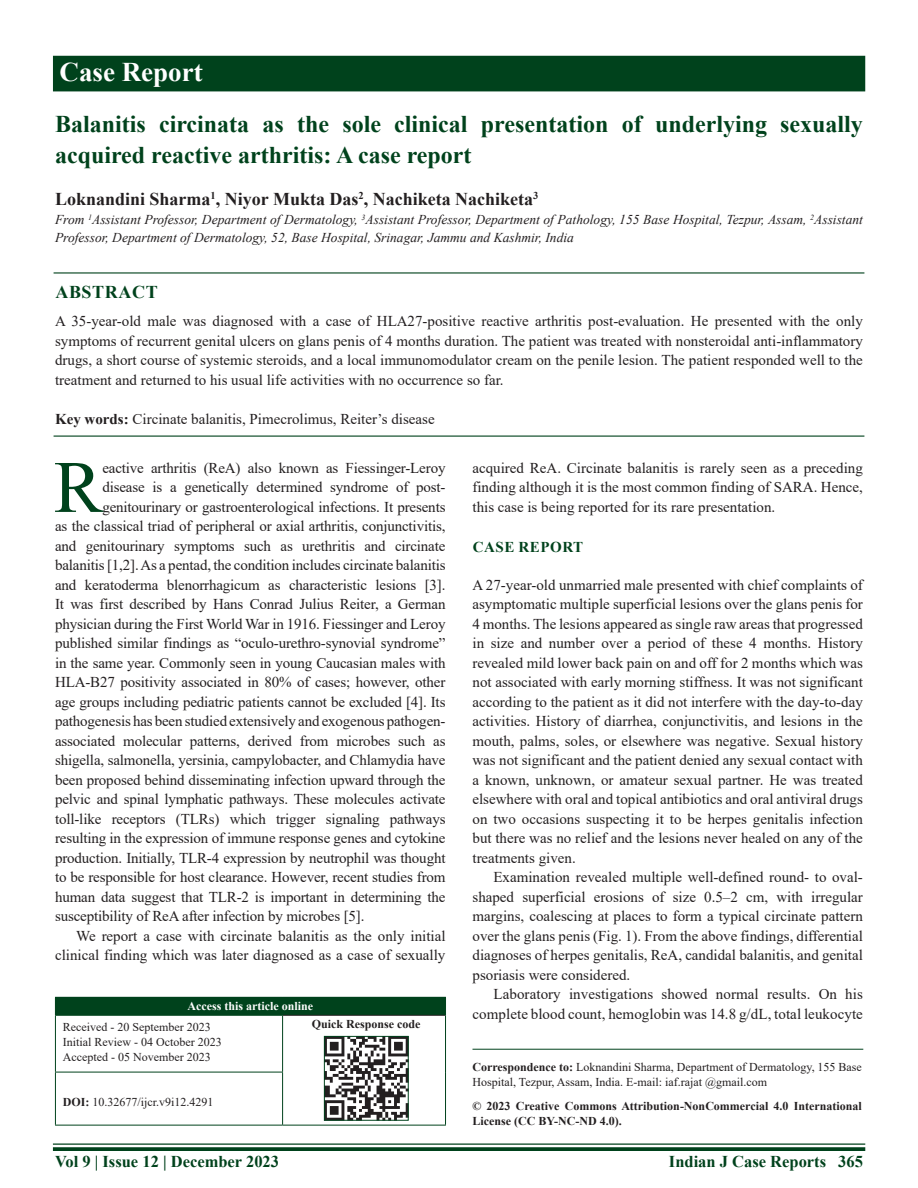
<style>
.page{position:relative;width:918px;height:1188px;background:#fff}
.page>*{position:absolute;margin:0;border:0;box-sizing:border-box;transform-origin:0 0}
.DROP_CAP_TX{font:73.95px "Times New Roman";color:#00421c}
.AH{font:700 27px "Times New Roman";color:#fff}
.AT{font:700 24px/31.5px "Times New Roman";color:#00421c}
.AU{font:700 18px "Times New Roman";color:#231f20}
.ABSH{font:700 18px "Times New Roman";letter-spacing:.035em;color:#00421c}
.RF{font:700 16.5px "Times New Roman";color:#00421c}
.DROP_CAP_TX-2{font:15px "Times New Roman";letter-spacing:-.01em;color:#231f20}
.TXFL{font:15px/19.5px "Times New Roman";color:#231f20;text-align:justify}
.TX{font:15px/19.5px "Times New Roman";color:#231f20;text-align:right}
.ABS{font:15px/19.5px "Times New Roman";color:#231f20;text-align:justify}
.KWD{font:15px "Times New Roman";color:#231f20}
.t1{font:700 15px "Times New Roman";letter-spacing:.035em;color:#00421c}
.AFF{font:italic 13.5px/18px "Times New Roman";color:#231f20}
.ADD{font:12px/15px "Times New Roman";color:#231f20}
.CR{font:700 12px/15px "Times New Roman";color:#231f20}
.HIS{font:12px/15px "Times New Roman";color:#231f20}
.DOI{font:12px "Times New Roman";color:#231f20}
.AAO{font:700 12px "Times New Roman";color:#fff}
.QR{font:700 12px "Times New Roman";color:#231f20}
.s1{font-weight:700}
</style>
<div class="page">
<hr style="left:53px;top:1143px;width:812px;height:2px;background:#00421c">
<svg style="left:53px;top:1147px;width:812px;height:4px;background:#0f4d29"></svg>
<div style="left:53px;top:56px;width:812px;height:35px;background:#00421c"></div>
<hr style="left:54px;top:272px;width:810px;height:2px;background:#00421c">
<hr style="left:54px;top:436px;width:810px;height:1px;background:#00421c">
<div style="left:55px;top:997px;width:391px;height:18px;background:#00421c"></div>
<hr style="left:283px;top:1015px;width:162px;height:1px;background:#231f20">
<hr style="left:55px;top:1016px;width:1px;height:56px;background:#00421c">
<hr style="left:55px;top:1015px;width:228px;height:1px;background:#00421c">
<hr style="left:282px;top:1016px;width:1px;height:56px;background:#00421c">
<hr style="left:445px;top:1015px;width:1px;height:57px;background:#00421c">
<hr style="left:445px;top:1072px;width:1px;height:53px;background:#00421c">
<hr style="left:55px;top:1072px;width:1px;height:53px;background:#00421c">
<hr style="left:55px;top:1072px;width:228px;height:1px;background:#00421c">
<hr style="left:55px;top:1125px;width:228px;height:1px;background:#00421c">
<hr style="left:282px;top:1072px;width:1px;height:53px;background:#00421c">
<hr style="left:283px;top:1125px;width:163px;height:1px;background:#00421c">
<img style="left:326px;top:1038px;width:80px;height:80px">
<div style="left:324px;top:1036px;width:84px;height:84px;border:1px solid #00421c"></div>
<hr style="left:472px;top:1049px;width:391px;height:1px;background:#00421c">
<p class="AH" style="left:60px;top:52px;width:145px">Case Report</p>
<p class="AT" style="left:55px;top:107px;width:809px">Balanitis circinata as the sole clinical presentation of underlying sexually acquired reactive arthritis: A case report</p>
<p class="AU" style="left:55px;top:186px;width:485px">Loknandini Sharma<sup>1</sup>, Niyor Mukta Das<sup>2</sup>, Nachiketa Nachiketa<sup>3</sup></p>
<p class="AFF" style="left:55px;top:210px;width:809px">From <sup>1</sup>Assistant Professor, Department of Dermatology, <sup>3</sup>Assistant Professor, Department of Pathology, 155 Base Hospital, Tezpur, Assam, <sup>2</sup>Assistant<br>Professor, Department of Dermatology, 52, Base Hospital, Srinagar, Jammu and Kashmir, India</p>
<p class="ABSH" style="left:55px;top:279px;width:104px">ABSTRACT</p>
<p class="ABS" style="left:55px;top:311px;width:809px">A 35-year-old male was diagnosed with a case of HLA27-positive reactive arthritis post-evaluation. He presented with the only symptoms of recurrent genital ulcers on glans penis of 4 months duration. The patient was treated with nonsteroidal anti-inflammatory drugs, a short course of systemic steroids, and a local immunomodulator cream on the penile lesion. The patient responded well to the treatment and returned to his usual life activities with no occurrence so far.</p>
<p class="KWD" style="left:55px;top:408px;width:381px"><span class="s1">Key words:</span> Circinate balanitis, Pimecrolimus, Reiter’s disease</p>
<p class="DROP_CAP_TX" style="left:54px;top:435px;width:51px">R</p>
<p class="DROP_CAP_TX-2" style="left:102px;top:457px;width:345px">eactive arthritis (ReA) also known as Fiessinger-Leroy</p>
<p class="DROP_CAP_TX-2" style="left:102px;top:477px;width:345px">disease is a genetically determined syndrome of post-</p>
<p class="DROP_CAP_TX-2" style="left:102px;top:496px;width:345px">genitourinary or gastroenterological infections. It presents</p>
<p class="DROP_CAP_TX-2" style="left:55px;top:516px;width:392px">as the classical triad of peripheral or axial arthritis, conjunctivitis,</p>
<p class="DROP_CAP_TX-2" style="left:55px;top:535px;width:392px">and genitourinary symptoms such as urethritis and circinate</p>
<p class="DROP_CAP_TX-2" style="left:55px;top:555px;width:392px">balanitis [1,2]. As a pentad, the condition includes circinate balanitis</p>
<p class="DROP_CAP_TX-2" style="left:55px;top:574px;width:392px">and keratoderma blenorrhagicum as characteristic lesions [3].</p>
<p class="DROP_CAP_TX-2" style="left:55px;top:594px;width:392px">It was first described by Hans Conrad Julius Reiter, a German</p>
<p class="DROP_CAP_TX-2" style="left:55px;top:613px;width:392px">physician during the First World War in 1916. Fiessinger and Leroy</p>
<p class="DROP_CAP_TX-2" style="left:55px;top:633px;width:392px">published similar findings as “oculo-urethro-synovial syndrome”</p>
<p class="DROP_CAP_TX-2" style="left:55px;top:652px;width:392px">in the same year. Commonly seen in young Caucasian males with</p>
<p class="DROP_CAP_TX-2" style="left:55px;top:672px;width:392px">HLA-B27 positivity associated in 80% of cases; however, other</p>
<p class="DROP_CAP_TX-2" style="left:55px;top:691px;width:392px">age groups including pediatric patients cannot be excluded [4]. Its</p>
<p class="DROP_CAP_TX-2" style="left:55px;top:711px;width:392px">pathogenesis has been studied extensively and exogenous pathogen-</p>
<p class="DROP_CAP_TX-2" style="left:55px;top:730px;width:392px">associated molecular patterns, derived from microbes such as</p>
<p class="DROP_CAP_TX-2" style="left:55px;top:750px;width:392px">shigella, salmonella, yersinia, campylobacter, and Chlamydia have</p>
<p class="DROP_CAP_TX-2" style="left:55px;top:769px;width:392px">been proposed behind disseminating infection upward through the</p>
<p class="DROP_CAP_TX-2" style="left:55px;top:789px;width:392px">pelvic and spinal lymphatic pathways. These molecules activate</p>
<p class="DROP_CAP_TX-2" style="left:55px;top:808px;width:392px">toll-like receptors (TLRs) which trigger signaling pathways</p>
<p class="DROP_CAP_TX-2" style="left:55px;top:828px;width:392px">resulting in the expression of immune response genes and cytokine</p>
<p class="DROP_CAP_TX-2" style="left:55px;top:847px;width:392px">production. Initially, TLR-4 expression by neutrophil was thought</p>
<p class="DROP_CAP_TX-2" style="left:55px;top:867px;width:392px">to be responsible for host clearance. However, recent studies from</p>
<p class="DROP_CAP_TX-2" style="left:55px;top:886px;width:392px">human data suggest that TLR-2 is important in determining the</p>
<p class="DROP_CAP_TX-2" style="left:55px;top:906px;width:311px">susceptibility of ReA after infection by microbes [5].</p>
<p class="TX" style="left:55px;top:926px;width:392px">We report a case with circinate balanitis as the only initial clinical finding which was later diagnosed as a case of sexually</p>
<p class="AAO" style="left:188px;top:998px;width:127px">Access this article online</p>
<p class="HIS" style="left:63px;top:1019px;width:160px">Received - 20 September 2023<br>Initial Review - 04 October 2023<br>Accepted - 05 November 2023</p>
<p class="QR" style="left:312px;top:1015px;width:110px">Quick Response code</p>
<p class="DOI" style="left:63px;top:1094px;width:152px"><span class="s1">DOI:</span> 10.32677/ijcr.v9i12.4291</p>
<p class="TX" style="left:472px;top:458px;width:392px;text-align:justify">acquired ReA. Circinate balanitis is rarely seen as a preceding finding although it is the most common finding of SARA. Hence, this case is being reported for its rare presentation.</p>
<h1 class="t1" style="left:473px;top:537px;width:112px">CASE REPORT</h1>
<p class="TXFL" style="left:472px;top:575px;width:392px">A 27-year-old unmarried male presented with chief complaints of asymptomatic multiple superficial lesions over the glans penis for 4 months. The lesions appeared as single raw areas that progressed in size and number over a period of these 4 months. History revealed mild lower back pain on and off for 2 months which was not associated with early morning stiffness. It was not significant according to the patient as it did not interfere with the day-to-day activities. History of diarrhea, conjunctivitis, and lesions in the mouth, palms, soles, or elsewhere was negative. Sexual history was not significant and the patient denied any sexual contact with a known, unknown, or amateur sexual partner. He was treated elsewhere with oral and topical antibiotics and oral antiviral drugs on two occasions suspecting it to be herpes genitalis infection but there was no relief and the lesions never healed on any of the treatments given.</p>
<p class="TX" style="left:472px;top:867px;width:392px;text-align:justify;text-indent:21px">Examination revealed multiple well-defined round- to oval&shy;shaped superficial erosions of size 0.5–2 cm, with irregular margins, coalescing at places to form a typical circinate pattern over the glans penis (Fig. 1). From the above findings, differential diagnoses of herpes genitalis, ReA, candidal balanitis, and genital psoriasis were considered.</p>
<p class="TX" style="left:472px;top:984px;width:392px">Laboratory investigations showed normal results. On his complete blood count, hemoglobin was 14.8 g/dL, total leukocyte</p>
<p class="ADD" style="left:472px;top:1059px;width:391px"><span class="s1">Correspondence to:</span> Loknandini Sharma, Department of Dermatology, 155 Base<br>Hospital, Tezpur, Assam, India. E-mail: iaf.rajat @gmail.com</p>
<p class="CR" style="left:472px;top:1099px;width:391px">© 2023 Creative Commons Attribution-NonCommercial 4.0 International<br>License (CC BY-NC-ND 4.0).</p>
<p class="RF" style="left:55px;top:1150px;width:226px">Vol 9 | Issue 12 | December 2023</p>
<p class="RF" style="left:669px;top:1150px;width:195px">Indian J Case Reports 365</p>
</div>
